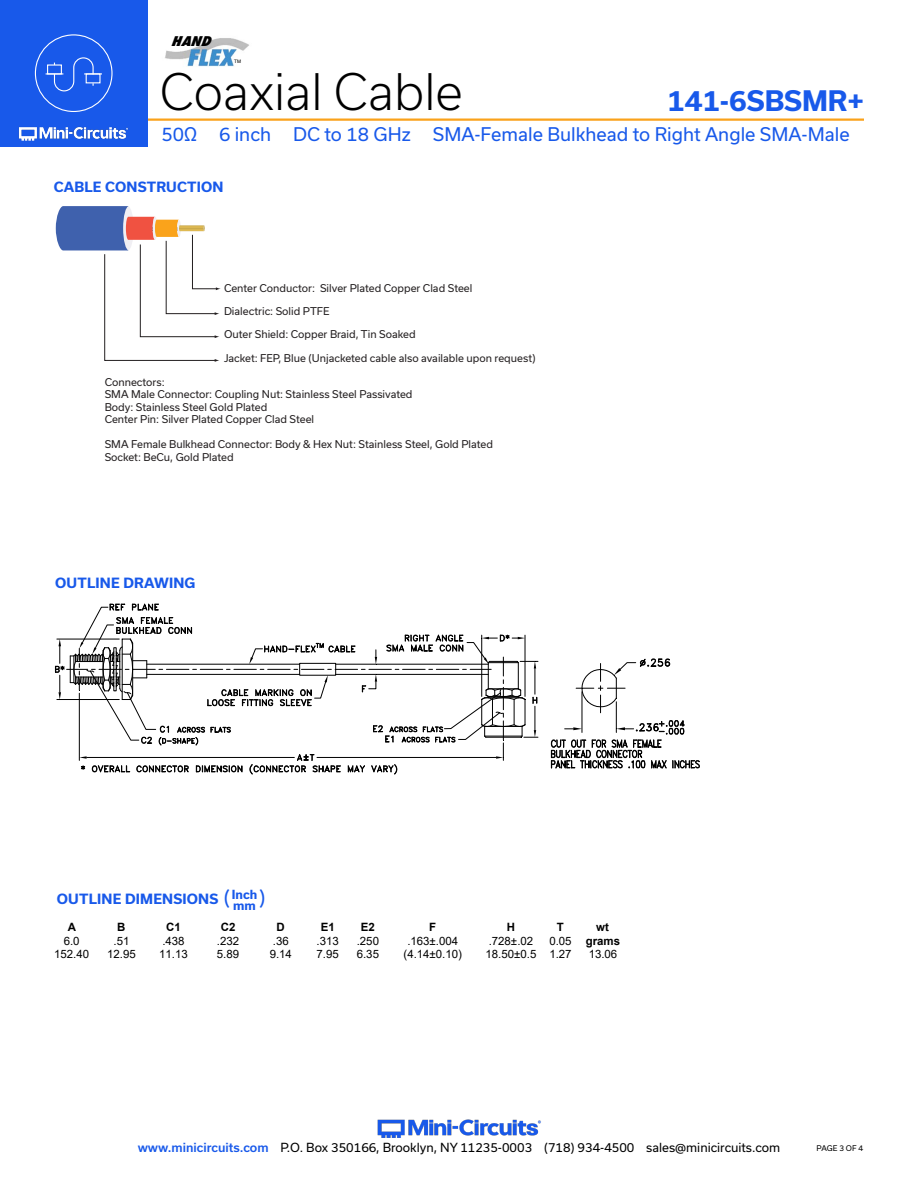
<style>
.page{position:relative;width:918px;height:1188px;background:#fff}
.page>*{position:absolute;margin:0;border:0;box-sizing:border-box;transform-origin:0 0}
.t1{font:300 48px "Usual";color:#000}
.t2{font:700 27px "Usual";color:#1859ea}
.Blue_Headers{font:19.5px "Usual";color:#1859ea}
.t3{font:18px "Usual";color:#1859ea}
.Blue_Headers-2{font:700 13.5px "Usual";letter-spacing:.015em;color:#1859ea}
.t4{font:italic 800 condensed 13.05px "Futura";color:#000;scale:1.21 1}
.t5{font:12px "Usual";color:#000}
.Blue_Headers-3{font:700 12px "Usual";color:#1859ea}
.t6{font:11.4px/13.4px "Arial";color:#000;text-align:center}
.t7{font:700 11.4px "Arial";color:#000}
.t8{font:10.2px/12.3px "Usual";color:#231f20}
.t9{font:7.5px "Usual";color:#000}
.t10{font:4.8px "Helvetica";color:#000}
.s1{font-weight:400}
.s2{font-weight:500;color:#1859ea}
</style>
<div class="page">
<hr style="left:917px;top:0;width:1px;height:147px;background:#1859ea">
<img style="left:165px;top:38px;width:84px;height:29px">
<hr style="left:111px;top:118px;width:753px;height:3px;background:#faa21b">
<div style="left:0;top:0;width:147px;height:147px;background:#1859ea"></div>
<img style="left:18px;top:126px;width:111px;height:15px">
<div style="left:35px;top:34px;width:77px;height:78px;border:1px solid #fff;border-radius:50%"></div>
<svg style="left:46px;top:57px;width:56px;height:35px"></svg>
<img style="left:377px;top:1119px;width:164px;height:19px">
<svg style="left:55px;top:603px;width:483px;height:172px"></svg>
<hr style="left:582px;top:692px;width:1px;height:40px;background:#000">
<hr style="left:616px;top:702px;width:1px;height:30px;background:#000">
<svg style="left:576px;top:658px;width:94px;height:55px"></svg>
<svg style="left:551px;top:719px;width:149px;height:50px"></svg>
<svg style="left:56px;top:206px;width:165px;height:156px"></svg>
<p class="t4" style="left:171px;top:32px;width:39px">HAND</p>
<p class="t10" style="left:234px;top:58px;width:8px">TM</p>
<h1 class="t1" style="left:160px;top:64px;width:305px">Coaxial Cable</h1>
<h2 class="t2" style="left:667px;top:85px;width:198px">141-6SBSMR+</h2>
<h3 class="t3" style="left:161px;top:124px;width:690px">50Ω 6 inch DC to 18 GHz SMA-Female Bulkhead to Right Angle SMA-Male</h3>
<p class="Blue_Headers-2" style="left:54px;top:179px;width:171px">CABLE CONSTRUCTION</p>
<p class="t8" style="left:224px;top:282px;width:250px">Center Conductor: Silver Plated Copper Clad Steel</p>
<p class="t8" style="left:224px;top:305px;width:107px">Dialectric: Solid PTFE</p>
<p class="t8" style="left:224px;top:328px;width:193px">Outer Shield: Copper Braid, Tin Soaked</p>
<p class="t8" style="left:224px;top:352px;width:313px">Jacket: FEP, Blue (Unjacketed cable also available upon request)</p>
<p class="t8" style="left:105px;top:376px;width:309px">Connectors:<br>SMA Male Connector: Coupling Nut: Stainless Steel Passivated Body: Stainless Steel Gold Plated<br>Center Pin: Silver Plated Copper Clad Steel</p>
<p class="t8" style="left:105px;top:437px;width:390px;line-height:13.6px">SMA Female Bulkhead Connector: Body &amp; Hex Nut: Stainless Steel, Gold Plated<br>Socket: BeCu, Gold Plated</p>
<p class="Blue_Headers-2" style="left:55px;top:576px;width:142px">OUTLINE DRAWING</p>
<p class="Blue_Headers-2" style="left:57px;top:891px;width:163px">OUTLINE DIMENSIONS</p>
<p class="Blue_Headers" style="left:224px;top:888px;width:8px">(</p>
<p class="Blue_Headers-3" style="left:232px;top:888px;width:27px">Inch</p>
<p class="Blue_Headers" style="left:259px;top:888px;width:8px">)</p>
<p class="Blue_Headers-3" style="left:233px;top:898px;width:24px">mm</p>
<p class="t7" style="left:68px;top:919px;width:10px">A</p>
<p class="t7" style="left:117px;top:919px;width:10px">B</p>
<p class="t7" style="left:166px;top:919px;width:16px">C1</p>
<p class="t7" style="left:221px;top:919px;width:16px">C2</p>
<p class="t7" style="left:277px;top:919px;width:10px">D</p>
<p class="t7" style="left:321px;top:919px;width:15px">E1</p>
<p class="t7" style="left:361px;top:919px;width:15px">E2</p>
<p class="t7" style="left:507px;top:919px;width:10px">H</p>
<p class="t7" style="left:557px;top:919px;width:9px">T</p>
<p class="t7" style="left:596px;top:919px;width:14px">wt</p>
<p class="t6" style="left:64px;top:934px;width:17px">6.0</p>
<p class="t6" style="left:114px;top:934px;width:17px">.51</p>
<p class="t6" style="left:162px;top:934px;width:24px">.438</p>
<p class="t6" style="left:217px;top:934px;width:24px">.232</p>
<p class="t6" style="left:273px;top:934px;width:17px">.36</p>
<p class="t6" style="left:317px;top:934px;width:24px">.313</p>
<p class="t6" style="left:357px;top:934px;width:24px">.250</p>
<p class="t6" style="left:489px;top:934px;width:46px">.728±.02</p>
<p class="t7" style="left:549px;top:933px;width:72px"><span class="s1">0.05</span> grams</p>
<p class="t6" style="left:54px;top:947px;width:36px">152.40</p>
<p class="t6" style="left:107px;top:947px;width:30px">12.95</p>
<p class="t6" style="left:159px;top:947px;width:30px">11.13</p>
<p class="t6" style="left:217px;top:947px;width:24px">5.89</p>
<p class="t6" style="left:270px;top:947px;width:24px">9.14</p>
<p class="t6" style="left:317px;top:947px;width:24px">7.95</p>
<p class="t6" style="left:357px;top:947px;width:24px">6.35</p>
<p class="t6" style="left:486px;top:947px;width:88px">18.50±0.5 1.27</p>
<p class="t6" style="left:589px;top:947px;width:30px">13.06</p>
<p class="t7" style="left:429px;top:919px;width:9px">F</p>
<p class="t6" style="left:403px;top:934px;width:60px">.163±.004 (4.14±0.10)</p>
<p class="t5" style="left:138px;top:1141px;width:644px"><span class="s2">www.minicircuits.com</span> P.O. Box 350166, Brooklyn, NY 11235-0003 (718) 934-4500 sales@minicircuits.com</p>
<p class="t9" style="left:817px;top:1144px;width:48px">PAGE 3 OF 4</p>
</div>
